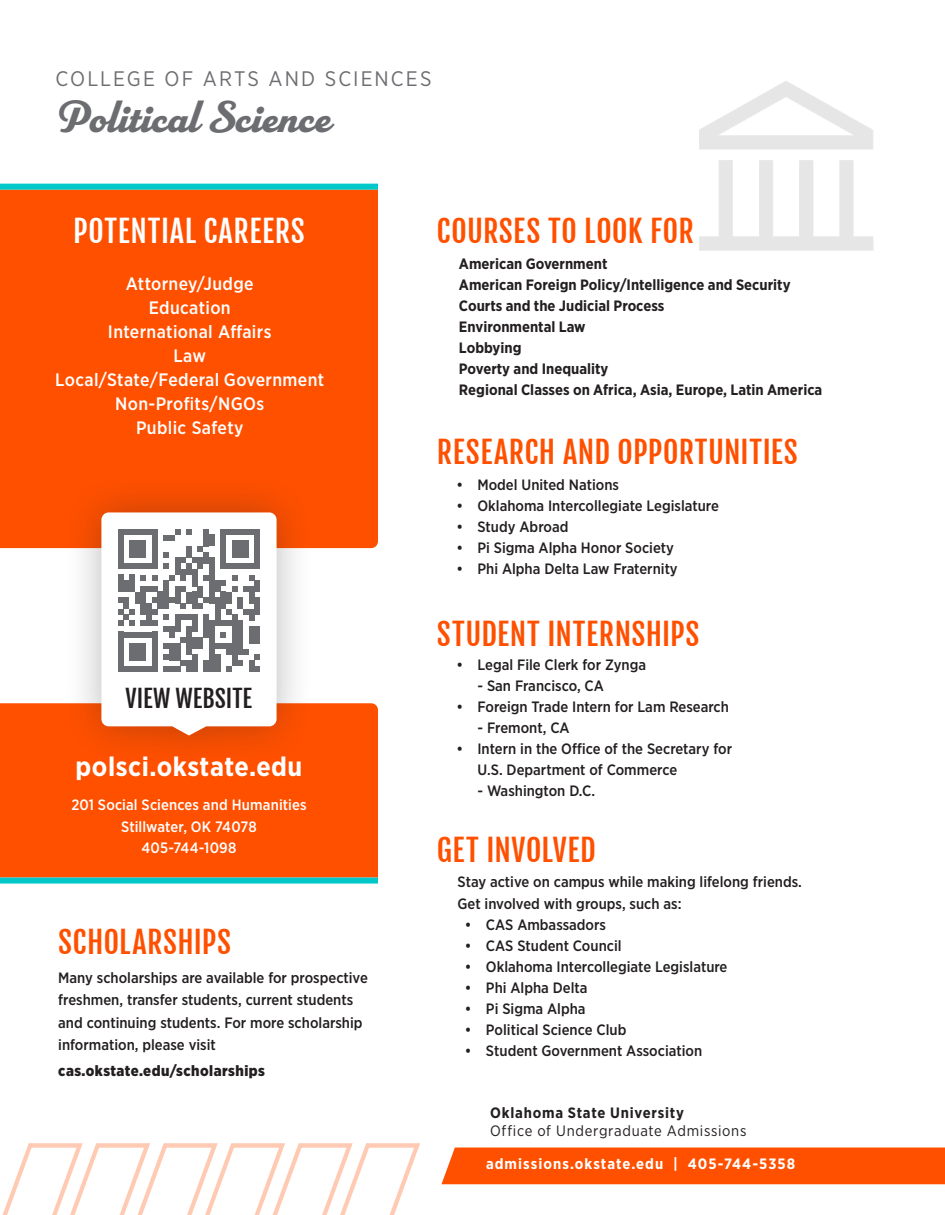
<style>
.page{position:relative;width:945px;height:1215px;background:#fff}
.page>*{position:absolute;margin:0;border:0;box-sizing:border-box;transform-origin:0 0}
.t1{font:700 45px "Parkside";color:#6c6d70}
.t2{font:30px "Fjalla One";letter-spacing:.02em;color:#ff5000}
.t3{font:30px "Fjalla One";letter-spacing:.025em;color:#fff}
.t4{font:700 27px "Gotham Narrow";letter-spacing:.02em;color:#fff}
.t5{font:24px "Fjalla One";color:#231f20}
.t6{font:21px "Gotham Narrow";letter-spacing:.095em;color:#6c6d70}
.t7{font:500 18px/24px "Gotham Narrow";letter-spacing:.02em;color:#fff;text-align:center}
.t8{font:500 15px/22.5px "Gotham Narrow";color:#231f20}
.t9{font:700 15px/21px "Gotham Narrow";color:#231f20}
.t10{font:500 15px/21.5px "Gotham Narrow";letter-spacing:.01em;color:#fff;text-align:center}
.t11{font:700 15px "Gotham Narrow";letter-spacing:.07em;color:#fff}
.t12{font:15px "Gotham Narrow";letter-spacing:.045em;color:#231f20}
.t13{font:900 15px "Gotham Narrow";letter-spacing:.03em;color:#231f20}
.t14{font:700 15px "Gotham Narrow";letter-spacing:.05em;color:#231f20}
</style>
<div class="page">
<div style="left:0;top:190px;width:378px;height:358px;background:#ff5000"></div>
<div style="left:0;top:703px;width:378px;height:175px;background:#ff5000"></div>
<div style="left:64px;top:475px;width:250px;height:295px;background:#231f20;opacity:.31"></div>
<svg style="left:2px;top:1143px;width:418px;height:72px"></svg>
<div style="left:0;top:878px;width:378px;height:6px;background:#00c8c8"></div>
<div style="left:0;top:184px;width:378px;height:6px;background:#00c8c8"></div>
<div style="left:441px;top:1148px;width:504px;height:36px;background:#ff5000"></div>
<svg style="left:101px;top:512px;width:176px;height:224px"></svg>
<img style="left:699px;top:81px;width:175px;height:170px">
<h3 class="t6" style="left:56px;top:65px;width:377px">COLLEGE OF ARTS AND SCIENCES</h3>
<h1 class="t1" style="left:54px;top:90px;width:278px">Political cience</h1>
<h1 class="t1" style="left:242px;top:142px;width:28px;rotate:-180deg">S</h1>
<h2 class="t3" style="left:73px;top:213px;width:233px">POTENTIAL CAREERS</h2>
<p class="t7" style="left:55px;top:272px;width:270px">Attorney/Judge<br>Education<br>International Affairs<br>Law<br>Local/State/Federal Government<br>Non-Profits/NGOs<br>Public Safety</p>
<h3 class="t5" style="left:126px;top:684px;width:128px">VIEW WEBSITE</h3>
<h3 class="t4" style="left:76px;top:749px;width:228px">polsci.okstate.edu</h3>
<p class="t10" style="left:71px;top:794px;width:237px">201 Social Sciences and Humanities<br>Stillwater, OK 74078<br>405-744-1098</p>
<h2 class="t2" style="left:58px;top:924px;width:174px">SCHOLARSHIPS</h2>
<p class="t8" style="left:58px;top:966px;width:311px">Many scholarships are available for prospective freshmen, transfer students, current students and continuing students. For more scholarship information, please visit</p>
<p class="t13" style="left:58px;top:1061px;width:208px">cas.okstate.edu/scholarships</p>
<h2 class="t2" style="left:437px;top:213px;width:258px">COURSES TO LOOK FOR</h2>
<p class="t9" style="left:459px;top:253px;width:365px">American Government<br>American Foreign Policy/Intelligence and Security<br>Courts and the Judicial Process<br>Environmental Law<br>Lobbying<br>Poverty and Inequality<br>Regional Classes on Africa, Asia, Europe, Latin America</p>
<h2 class="t2" style="left:437px;top:434px;width:362px">RESEARCH AND OPPORTUNITIES</h2>
<p class="t8" style="left:456px;top:474px;width:164px">• Model United Nations</p>
<p class="t8" style="left:456px;top:495px;width:264px">• Oklahoma Intercollegiate Legislature</p>
<p class="t8" style="left:456px;top:516px;width:113px">• Study Abroad</p>
<p class="t8" style="left:456px;top:537px;width:219px">• Pi Sigma Alpha Honor Society</p>
<p class="t8" style="left:456px;top:558px;width:223px">• Phi Alpha Delta Law Fraternity</p>
<h2 class="t2" style="left:437px;top:616px;width:264px">STUDENT INTERNSHIPS</h2>
<p class="t8" style="left:456px;top:653px;width:191px">• Legal File Clerk for Zynga</p>
<p class="t8" style="left:477px;top:674px;width:128px">- San Francisco, CA</p>
<p class="t8" style="left:456px;top:695px;width:274px">• Foreign Trade Intern for Lam Research</p>
<p class="t8" style="left:477px;top:716px;width:94px">- Fremont, CA</p>
<p class="t8" style="left:477px;top:738px;width:256px;line-height:21px;text-indent:-21px">• Intern in the Office of the Secretary for<br>U.S. Department of Commerce</p>
<p class="t8" style="left:477px;top:779px;width:119px">- Washington D.C.</p>
<h2 class="t2" style="left:437px;top:831px;width:160px">GET INVOLVED</h2>
<p class="t8" style="left:457px;top:870px;width:346px">Stay active on campus while making lifelong friends.<br>Get involved with groups, such as:</p>
<p class="t8" style="left:465px;top:913px;width:143px">• CAS Ambassadors</p>
<p class="t8" style="left:465px;top:934px;width:158px">• CAS Student Council</p>
<p class="t8" style="left:465px;top:955px;width:264px">• Oklahoma Intercollegiate Legislature</p>
<p class="t8" style="left:465px;top:976px;width:124px">• Phi Alpha Delta</p>
<p class="t8" style="left:465px;top:997px;width:122px">• Pi Sigma Alpha</p>
<p class="t8" style="left:465px;top:1018px;width:163px">• Political Science Club</p>
<p class="t8" style="left:465px;top:1039px;width:239px">• Student Government Association</p>
<p class="t14" style="left:490px;top:1103px;width:195px">Oklahoma State University</p>
<p class="t12" style="left:490px;top:1121px;width:258px">Office of Undergraduate Admissions</p>
<p class="t11" style="left:486px;top:1154px;width:311px">admissions.okstate.edu | 405-744-5358</p>
</div>
